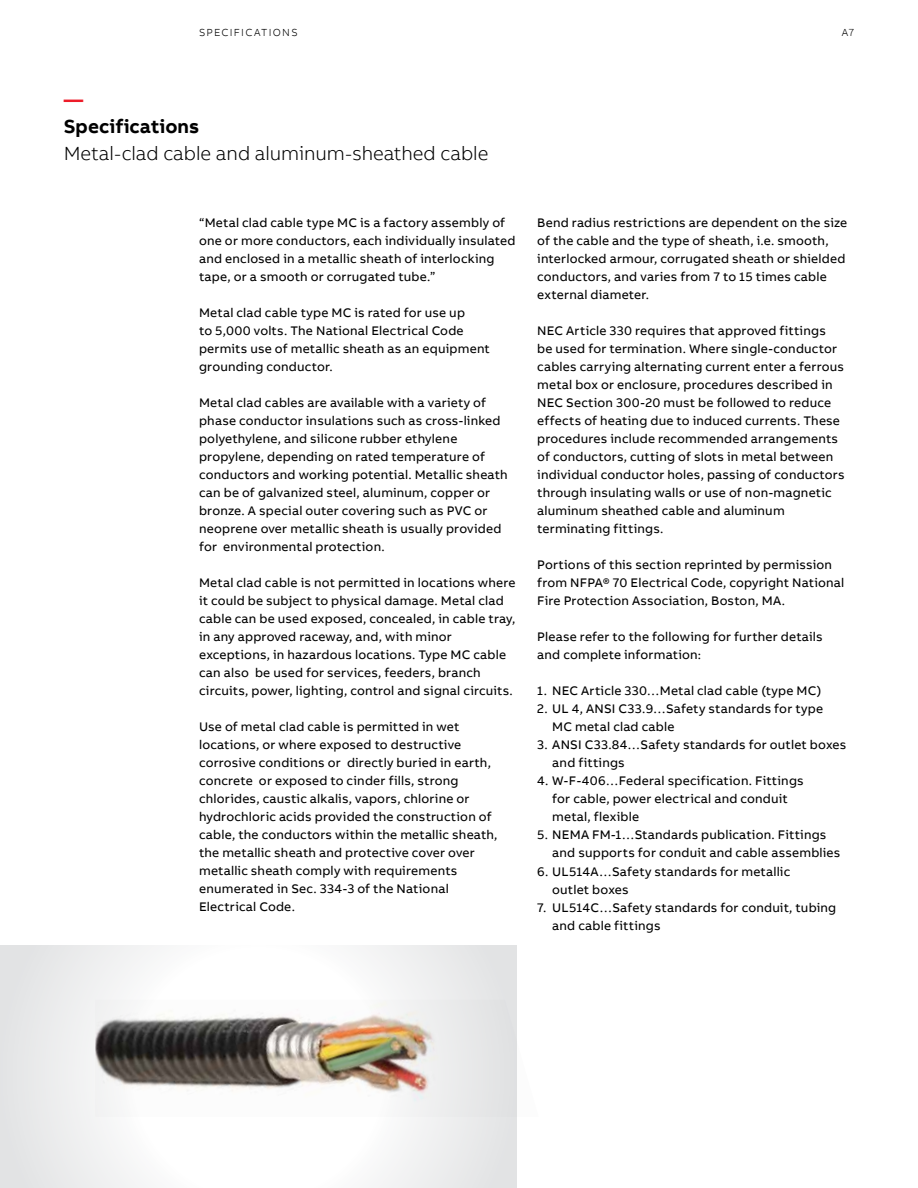
<style>
.page{position:relative;width:918px;height:1188px;background:#fff}
.page>*{position:absolute;margin:0;border:0;box-sizing:border-box;transform-origin:0 0}
.t1{font:300 19.5px "AB Bvoice";letter-spacing:-.005em;color:#000}
.t2{font:700 19.5px "AB Bvoice";letter-spacing:.005em;color:#000}
.t3{font:700 19.5px "AB Bvoice";color:#ed1c29}
.t4{font:12.75px/18px "AB Bvoice";letter-spacing:.015em;color:#000}
.t5{font:300 10.5px "AB Bvoice";letter-spacing:.12em;color:#000}
</style>
<div class="page">
<svg style="left:0;top:946px;width:516px;height:242px"></svg>
<img style="left:95px;top:1000px;width:422px;height:117px">
<p class="t5" style="left:199px;top:26px;width:100px">SPECIFICATIONS</p>
<p class="t5" style="left:842px;top:26px;width:14px">A7</p>
<h1 class="t3" style="left:64px;top:87px;width:21px">—</h1>
<h1 class="t2" style="left:64px;top:114px;width:137px">Specifications</h1>
<h1 class="t1" style="left:64px;top:142px;width:426px">Metal-clad cable and aluminum-sheathed cable</h1>
<p class="t4" style="left:199px;top:214px;width:318px">“Metal clad cable type MC is a factory assembly of one or more conductors, each individually insulated and enclosed in a metallic sheath of interlocking tape, or a smooth or corrugated tube.”</p>
<p class="t4" style="left:199px;top:304px;width:292px">Metal clad cable type MC is rated for use up<br>to 5,000 volts. The National Electrical Code permits use of metallic sheath as an equipment grounding conductor.</p>
<p class="t4" style="left:199px;top:394px;width:310px">Metal clad cables are available with a variety of phase conductor insulations such as cross-linked polyethylene, and silicone rubber ethylene propylene, depending on rated temperature of conductors and working potential. Metallic sheath can be of galvanized steel, aluminum, copper or bronze. A special outer covering such as PVC or neoprene over metallic sheath is usually provided for environmental protection.</p>
<p class="t4" style="left:199px;top:574px;width:318px">Metal clad cable is not permitted in locations where it could be subject to physical damage. Metal clad cable can be used exposed, concealed, in cable tray, in any approved raceway, and, with minor exceptions, in hazardous locations. Type MC cable can also be used for services, feeders, branch circuits, power, lighting, control and signal circuits.</p>
<p class="t4" style="left:199px;top:718px;width:300px">Use of metal clad cable is permitted in wet locations, or where exposed to destructive corrosive conditions or directly buried in earth, concrete or exposed to cinder fills, strong chlorides, caustic alkalis, vapors, chlorine or hydrochloric acids provided the construction of cable, the conductors within the metallic sheath, the metallic sheath and protective cover over metallic sheath comply with requirements enumerated in Sec. 334-3 of the National Electrical Code.</p>
<p class="t4" style="left:537px;top:214px;width:311px">Bend radius restrictions are dependent on the size of the cable and the type of sheath, i.e. smooth, interlocked armour, corrugated sheath or shielded conductors, and varies from 7 to 15 times cable external diameter.</p>
<p class="t4" style="left:537px;top:322px;width:309px">NEC Article 330 requires that approved fittings<br>be used for termination. Where single-conductor cables carrying alternating current enter a ferrous metal box or enclosure, procedures described in NEC Section 300-20 must be followed to reduce effects of heating due to induced currents. These procedures include recommended arrangements of conductors, cutting of slots in metal between individual conductor holes, passing of conductors through insulating walls or use of non-magnetic aluminum sheathed cable and aluminum terminating fittings.</p>
<p class="t4" style="left:537px;top:556px;width:309px">Portions of this section reprinted by permission from NFPA® 70 Electrical Code, copyright National<br>Fire Protection Association, Boston, MA.</p>
<p class="t4" style="left:537px;top:628px;width:287px">Please refer to the following for further details and complete information:</p>
<p class="t4" style="left:537px;top:682px;width:285px">1. NEC Article 330…Metal clad cable (type MC)</p>
<p class="t4" style="left:552px;top:700px;width:272px;text-indent:-15px">2. UL 4, ANSI C33.9…Safety standards for type<br>MC metal clad cable</p>
<p class="t4" style="left:552px;top:736px;width:296px;text-indent:-15px">3. ANSI C33.84…Safety standards for outlet boxes and fittings</p>
<p class="t4" style="left:552px;top:772px;width:253px;text-indent:-15px">4. W-F-406…Federal specification. Fittings for cable, power electrical and conduit metal, flexible</p>
<p class="t4" style="left:552px;top:826px;width:290px;text-indent:-15px">5. NEMA FM-1…Standards publication. Fittings and supports for conduit and cable assemblies</p>
<p class="t4" style="left:552px;top:862px;width:240px;text-indent:-15px">6. UL514A…Safety standards for metallic outlet boxes</p>
<p class="t4" style="left:552px;top:898px;width:286px;text-indent:-15px">7. UL514C…Safety standards for conduit, tubing and cable fittings</p>
</div>
